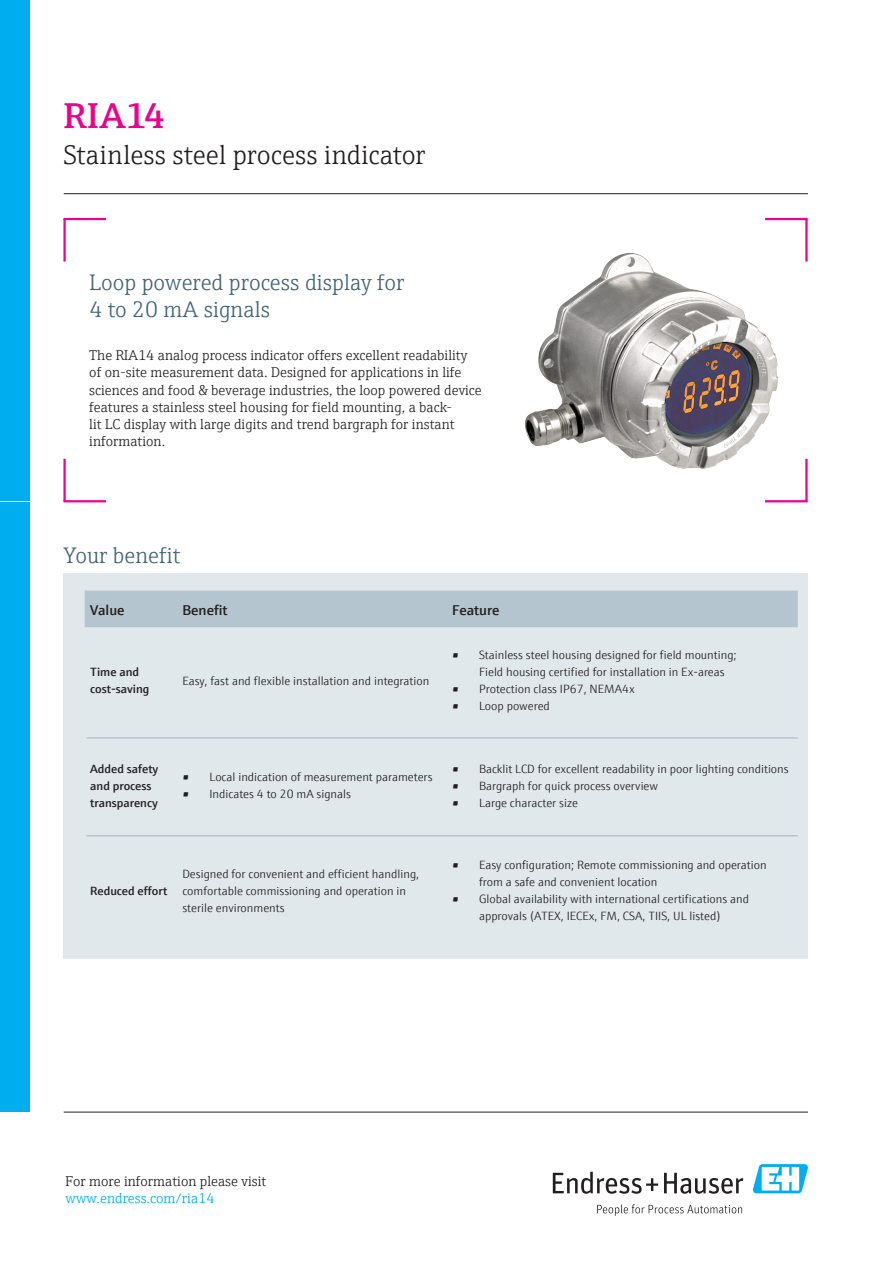
<style>
.page{position:relative;width:893px;height:1263px;background:#fff}
.page>*{position:absolute;margin:0;border:0;box-sizing:border-box;transform-origin:0 0}
.Title_Headline{font:600 36px "E+H Serif";letter-spacing:.02em;color:#ed028c}
.Title_Subhead{font:300 27px "E+H Serif";color:#231f20}
.Subheadline{font:300 22.5px/27px "E+H Serif";color:#446472}
.Copy_Default{font:300 14.25px/17px "E+H Serif";color:#231f20}
.Copy_Default-2{font:300 14.25px "E+H Serif";color:#00aeef}
.Chart_Cell_Accent{font:600 14.25px "E+H Sans";color:#231f20}
.Copy_Default-3{font:300 12px/17px "E+H Sans";color:#231f20}
.Chart_Cell_Default{font:300 12px/17px "E+H Sans";color:#231f20}
.Chart_Cell_Default-2{font:600 12px/17px "E+H Sans";color:#231f20}
</style>
<div class="page">
<div style="left:63px;top:573px;width:745px;height:386px;background:#e0e8ec"></div>
<div style="left:85px;top:591px;width:713px;height:36px;background:#b5c5cf"></div>
<svg style="left:553px;top:1172px;width:105px;height:22px"></svg>
<svg style="left:664px;top:1173px;width:79px;height:21px"></svg>
<svg style="left:597px;top:1204px;width:145px;height:12px"></svg>
<svg style="left:753px;top:1164px;width:55px;height:29px"></svg>
<hr style="left:64px;top:1112px;width:744px;height:1px;background:#231f20">
<hr style="left:64px;top:193px;width:744px;height:1px;background:#231f20">
<div style="left:0;top:0;width:30px;height:500px;background:#00aeef"></div>
<div style="left:0;top:502px;width:30px;height:610px;background:#00aeef"></div>
<hr style="left:86px;top:737px;width:712px;height:2px;background:#b5c5cf">
<hr style="left:86px;top:835px;width:712px;height:1px;background:#b5c5cf">
<img style="left:525px;top:253px;width:253px;height:216px">
<hr style="left:63px;top:218px;width:43px;height:2px;background:#ed028c">
<hr style="left:765px;top:218px;width:43px;height:2px;background:#ed028c">
<hr style="left:63px;top:500px;width:43px;height:2px;background:#ed028c">
<hr style="left:765px;top:500px;width:43px;height:2px;background:#ed028c">
<hr style="left:63px;top:219px;width:3px;height:43px;background:#ed028c">
<hr style="left:805px;top:219px;width:3px;height:43px;background:#ed028c">
<hr style="left:63px;top:459px;width:3px;height:42px;background:#ed028c">
<hr style="left:805px;top:459px;width:3px;height:42px;background:#ed028c">
<p class="Title_Headline" style="left:64px;top:88px;width:103px">RIA14</p>
<p class="Title_Subhead" style="left:64px;top:135px;width:363px">Stainless steel process indicator</p>
<p class="Subheadline" style="left:89px;top:268px;width:317px">Loop powered process display for<br>4 to 20 mA signals</p>
<p class="Copy_Default" style="left:89px;top:346px;width:394px">The RIA14 analog process indicator offers excellent readability of on-site measurement data. Designed for applications in life sciences and food &amp; beverage industries, the loop powered device features a stainless steel housing for field mounting, a back-<br>lit LC display with large digits and trend bargraph for instant information.</p>
<p class="Subheadline" style="left:64px;top:540px;width:118px">Your benefit</p>
<p class="Chart_Cell_Accent" style="left:90px;top:599px;width:36px">Value</p>
<p class="Chart_Cell_Accent" style="left:182px;top:599px;width:47px">Benefit</p>
<p class="Chart_Cell_Accent" style="left:452px;top:599px;width:49px">Feature</p>
<p class="Chart_Cell_Default-2" style="left:90px;top:662px;width:61px">Time and cost-saving</p>
<p class="Chart_Cell_Default" style="left:182px;top:671px;width:248px">Easy, fast and flexible installation and integration</p>
<p class="Chart_Cell_Default-2" style="left:90px;top:759px;width:70px">Added safety and process transparency</p>
<p class="Chart_Cell_Default" style="left:182px;top:768px;width:252px">• Local indication of measurement parameters</p>
<p class="Copy_Default-3" style="left:182px;top:785px;width:170px">• Indicates 4 to 20 mA signals</p>
<p class="Copy_Default-3" style="left:479px;top:646px;width:259px;text-indent:-27px">• Stainless steel housing designed for field mounting;<br>Field housing certified for installation in Ex-areas</p>
<p class="Copy_Default-3" style="left:452px;top:680px;width:184px">• Protection class IP67, NEMA4x</p>
<p class="Copy_Default-3" style="left:452px;top:697px;width:99px">• Loop powered</p>
<p class="Copy_Default-3" style="left:452px;top:759px;width:338px">• Backlit LCD for excellent readability in poor lighting conditions</p>
<p class="Copy_Default-3" style="left:452px;top:776px;width:208px">• Bargraph for quick process overview</p>
<p class="Copy_Default-3" style="left:452px;top:793px;width:128px">• Large character size</p>
<p class="Chart_Cell_Default-2" style="left:90px;top:881px;width:79px">Reduced effort</p>
<p class="Chart_Cell_Default" style="left:182px;top:864px;width:238px">Designed for convenient and efficient handling, comfortable commissioning and operation in sterile environments</p>
<p class="Copy_Default-3" style="left:479px;top:856px;width:289px;text-indent:-27px">• Easy configuration; Remote commissioning and operation from a safe and convenient location</p>
<p class="Copy_Default-3" style="left:452px;top:890px;width:299px;text-align:center">• Global availability with international certifications and approvals (ATEX, IECEx, FM, CSA, TIIS, UL listed)</p>
<p class="Copy_Default" style="left:66px;top:1172px;width:202px">For more information please visit</p>
<p class="Copy_Default-2" style="left:66px;top:1188px;width:150px">www.endress.com/ria14</p>
</div>
